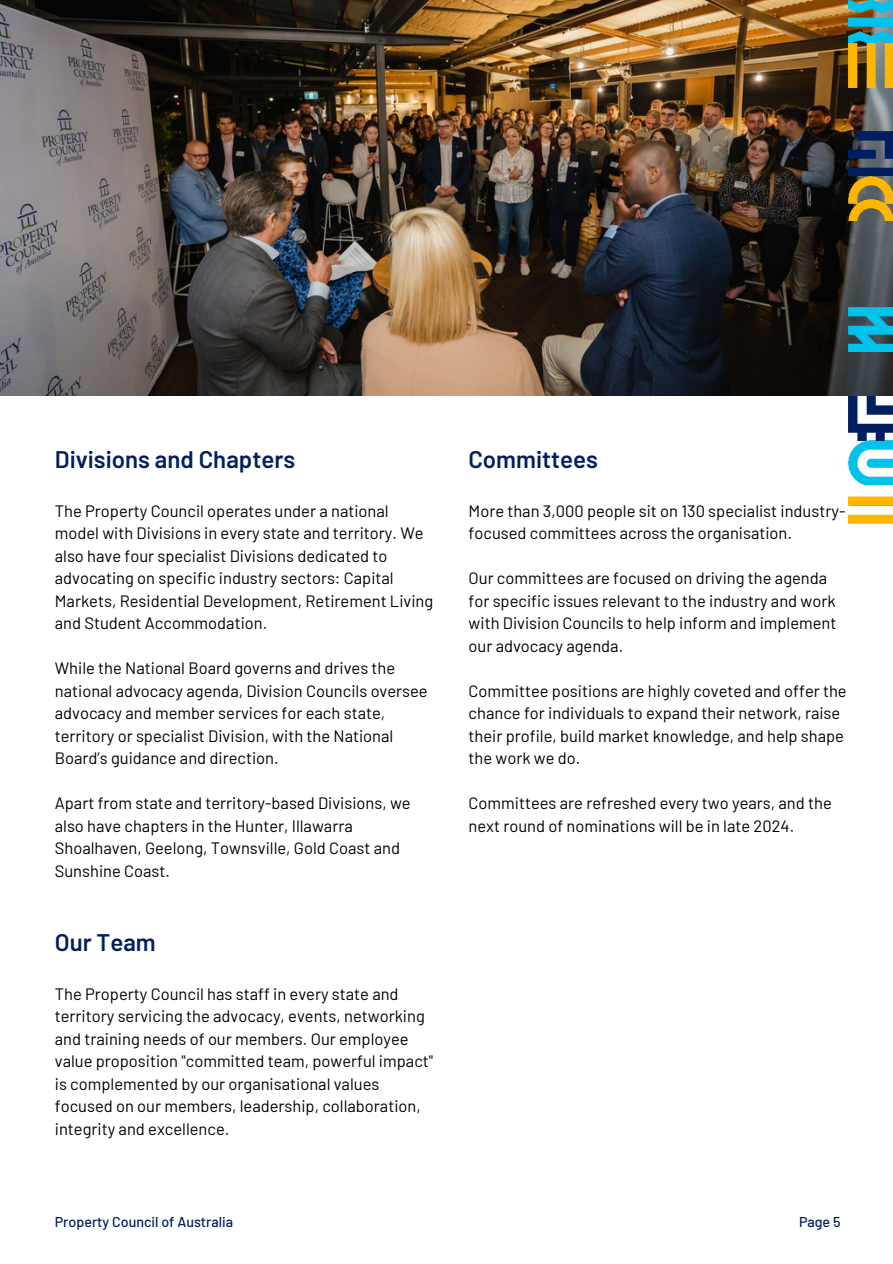
<style>
.page{position:relative;width:893px;height:1264px;background:#fff}
.page>*{position:absolute;margin:0;border:0;box-sizing:border-box;transform-origin:0 0}
.t1{font:600 24px "Barlow";color:#001e60}
.t2{font:16.5px/22.5px "Barlow";color:#000}
.t3{font:500 14.25px "Barlow";color:#001e60}
</style>
<div class="page">
<img style="left:0;top:0;width:892px;height:396px">
<img style="left:848px;top:308px;width:44px;height:44px">
<img style="left:848px;top:132px;width:44px;height:88px">
<img style="left:848px;top:396px;width:44px;height:88px">
<img style="left:848px;top:496px;width:44px;height:28px">
<img style="left:848px;top:0;width:44px;height:88px">
<h1 class="t1" style="left:55px;top:441px;width:242px">Divisions and Chapters</h1>
<h1 class="t1" style="left:468px;top:441px;width:131px">Committees</h1>
<p class="t2" style="left:55px;top:498px;width:380px">The Property Council operates under a national model with Divisions in every state and territory. We also have four specialist Divisions dedicated to advocating on specific industry sectors: Capital Markets, Residential Development, Retirement Living and Student Accommodation.</p>
<p class="t2" style="left:55px;top:656px;width:374px">While the National Board governs and drives the national advocacy agenda, Division Councils oversee advocacy and member services for each state, territory or specialist Division, with the National Board’s guidance and direction.</p>
<p class="t2" style="left:55px;top:791px;width:357px">Apart from state and territory-based Divisions, we also have chapters in the Hunter, Illawarra Shoalhaven, Geelong, Townsville, Gold Coast and Sunshine Coast.</p>
<h1 class="t1" style="left:55px;top:924px;width:102px">Our Team</h1>
<p class="t2" style="left:55px;top:981px;width:380px">The Property Council has staff in every state and territory servicing the advocacy, events, networking and training needs of our members. Our employee value proposition "committed team, powerful impact" is complemented by our organisational values focused on our members, leadership, collaboration, integrity and excellence.</p>
<p class="t3" style="left:55px;top:1211px;width:180px">Property Council of Australia</p>
<p class="t2" style="left:468px;top:498px;width:378px">More than 3,000 people sit on 130 specialist industry&shy;focused committees across the organisation.</p>
<p class="t2" style="left:468px;top:566px;width:369px">Our committees are focused on driving the agenda for specific issues relevant to the industry and work with Division Councils to help inform and implement our advocacy agenda.</p>
<p class="t2" style="left:468px;top:678px;width:379px">Committee positions are highly coveted and offer the chance for individuals to expand their network, raise their profile, build market knowledge, and help shape the work we do.</p>
<p class="t2" style="left:468px;top:791px;width:365px">Committees are refreshed every two years, and the next round of nominations will be in late 2024.</p>
<p class="t3" style="left:799px;top:1211px;width:43px">Page 5</p>
</div>
